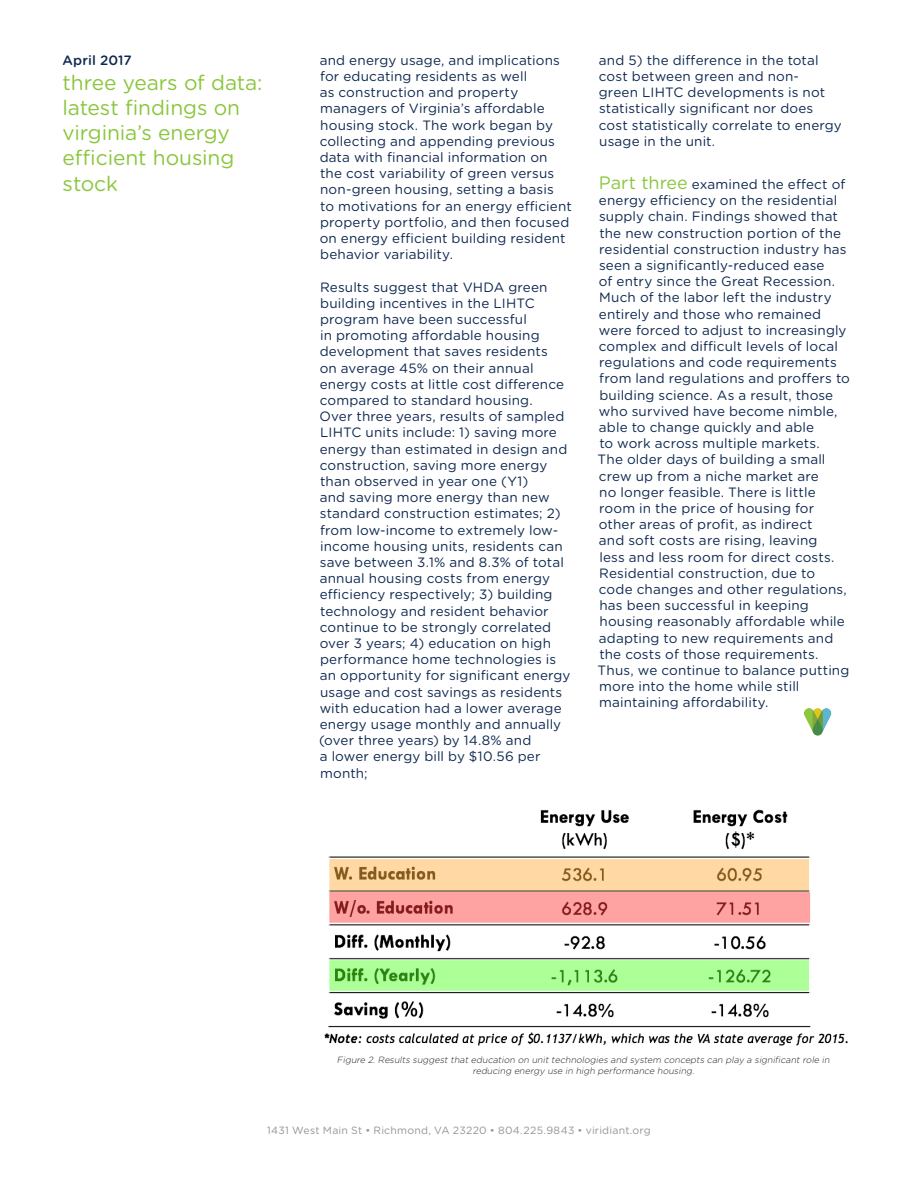
<style>
.page{position:relative;width:918px;height:1188px;background:#fff}
.page>*{position:absolute;margin:0;border:0;box-sizing:border-box;transform-origin:0 0}
.t1{font:21px/25.2px "Gotham Rounded";letter-spacing:-.005em;color:#8bc63e}
.t2{font:13.5px/16.2px "Gotham Rounded";letter-spacing:.01em;color:#0e2950}
.t3{font:500 13.5px "Gotham Rounded";letter-spacing:.01em;color:#0e2950}
.t4{font:10.5px "Gotham Rounded";letter-spacing:.02em;color:#939598}
.t5{font:italic 300 9px/10.8px "Gotham Rounded";color:#231f20;text-align:center}
.s1{font-size:18px;color:#8bc63e}
</style>
<div class="page">
<img style="left:324px;top:809px;width:524px;height:237px">
<img style="left:804px;top:709px;width:28px;height:27px">
<p class="t3" style="left:63px;top:50px;width:71px">April 2017</p>
<p class="t1" style="left:63px;top:69px;width:201px">three years of data: latest findings on virginia’s energy efficient housing stock</p>
<p class="t2" style="left:320px;top:51px;width:254px">and energy usage, and implications for educating residents as well<br>as construction and property managers of Virginia’s affordable housing stock. The work began by collecting and appending previous data with financial information on the cost variability of green versus non-green housing, setting a basis<br>to motivations for an energy efficient property portfolio, and then focused on energy efficient building resident behavior variability.</p>
<p class="t2" style="left:319px;top:278px;width:253px">Results suggest that VHDA green building incentives in the LIHTC program have been successful<br>in promoting affordable housing development that saves residents<br>on average 45% on their annual energy costs at little cost difference compared to standard housing.<br>Over three years, results of sampled LIHTC units include: 1) saving more energy than estimated in design and construction, saving more energy than observed in year one (Y1)<br>and saving more energy than new standard construction estimates; 2) from low-income to extremely low&shy;income housing units, residents can save between 3.1% and 8.3% of total annual housing costs from energy efficiency respectively; 3) building technology and resident behavior continue to be strongly correlated over 3 years; 4) education on high performance home technologies is an opportunity for significant energy usage and cost savings as residents with education had a lower average energy usage monthly and annually (over three years) by 14.8% and<br>a lower energy bill by $10.56 per month;</p>
<p class="t2" style="left:599px;top:51px;width:244px">and 5) the difference in the total cost between green and non-<br>green LIHTC developments is not statistically significant nor does cost statistically correlate to energy usage in the unit.</p>
<p class="t2" style="left:598px;top:176px;width:254px"><span class="s1">Part three</span> examined the effect of energy efficiency on the residential supply chain. Findings showed that the new construction portion of the residential construction industry has seen a significantly-reduced ease<br>of entry since the Great Recession.<br>Much of the labor left the industry entirely and those who remained were forced to adjust to increasingly complex and difficult levels of local regulations and code requirements from land regulations and proffers to building science. As a result, those who survived have become nimble, able to change quickly and able<br>to work across multiple markets.<br>The older days of building a small crew up from a niche market are<br>no longer feasible. There is little room in the price of housing for other areas of profit, as indirect<br>and soft costs are rising, leaving<br>less and less room for direct costs.<br>Residential construction, due to code changes and other regulations, has been successful in keeping housing reasonably affordable while adapting to new requirements and the costs of those requirements.<br>Thus, we continue to balance putting more into the home while still maintaining affordability.</p>
<p class="t5" style="left:337px;top:1054px;width:496px">Figure 2. Results suggest that education on unit technologies and system concepts can play a significant role in reducing energy use in high performance housing.</p>
<p class="t4" style="left:267px;top:1123px;width:385px">1431 West Main St • Richmond, VA 23220 • 804.225.9843 • viridiant.org</p>
</div>
